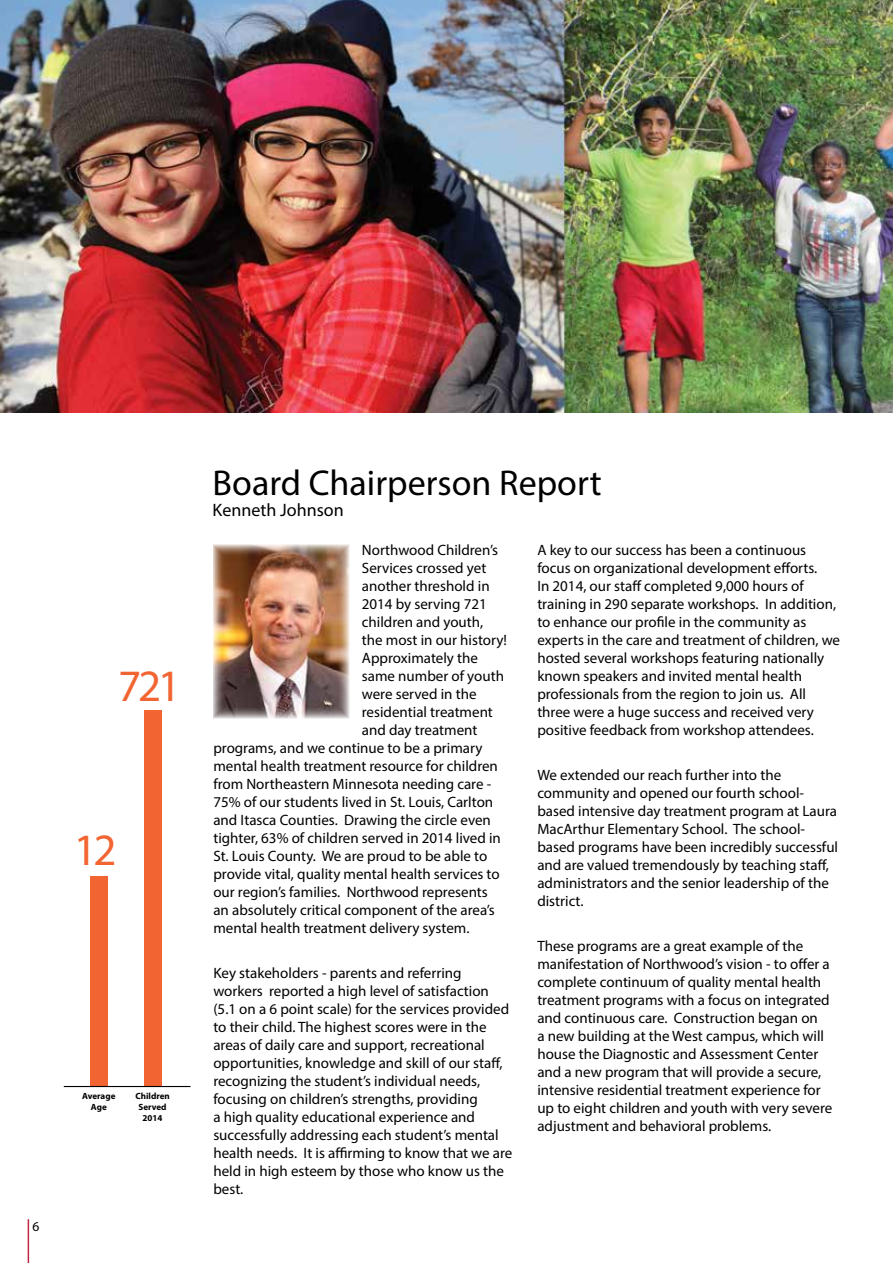
<style>
.page{position:relative;width:893px;height:1263px;background:#fff}
.page>*{position:absolute;margin:0;border:0;box-sizing:border-box;transform-origin:0 0}
.t1{font:45px "Myriad Pro";color:#f26532}
.t2{font:36px "Myriad Pro";color:#000}
.t3{font:18px "Myriad Pro";color:#000}
.t4{font:15px/18px "Myriad Pro";color:#000}
.t5{font:13.5px "Myriad Pro";color:#000}
.t6{font:700 9px/10.8px "Myriad Pro";color:#000;text-align:center}
</style>
<div class="page">
<img style="left:0;top:0;width:893px;height:412px">
<div style="left:90px;top:876px;width:17px;height:210px;background:#f26532"></div>
<div style="left:144px;top:710px;width:17px;height:376px;background:#f26532"></div>
<hr style="left:64px;top:1086px;width:126px;height:1px;background:#000">
<hr style="left:28px;top:1219px;width:1px;height:44px;background:#c02646">
<img style="left:213px;top:545px;width:136px;height:173px">
<h1 class="t1" style="left:118px;top:658px;width:64px">721</h1>
<h1 class="t1" style="left:74px;top:822px;width:44px">12</h1>
<p class="t5" style="left:33px;top:1218px;width:8px">6</p>
<p class="t6" style="left:82px;top:1090px;width:35px">Average<br>Age</p>
<p class="t6" style="left:135px;top:1090px;width:36px">Children<br>Served<br>2014</p>
<h2 class="t2" style="left:213px;top:460px;width:390px">Board Chairperson Report</h2>
<p class="t3" style="left:213px;top:499px;width:133px">Kenneth Johnson</p>
<p class="t4" style="left:362px;top:541px;width:138px">Northwood Children’s</p>
<p class="t4" style="left:362px;top:559px;width:126px">Services crossed yet</p>
<p class="t4" style="left:362px;top:577px;width:129px">another threshold in</p>
<p class="t4" style="left:362px;top:595px;width:127px">2014 by serving 721</p>
<p class="t4" style="left:362px;top:613px;width:123px">children and youth,</p>
<p class="t4" style="left:362px;top:631px;width:147px">the most in our history!</p>
<p class="t4" style="left:362px;top:649px;width:118px">Approximately the</p>
<p class="t4" style="left:362px;top:667px;width:144px">same number of youth</p>
<p class="t4" style="left:362px;top:685px;width:116px">were served in the</p>
<p class="t4" style="left:362px;top:703px;width:133px">residential treatment</p>
<p class="t4" style="left:362px;top:721px;width:117px">and day treatment</p>
<p class="t4" style="left:213px;top:739px;width:271px">programs, and we continue to be a primary</p>
<p class="t4" style="left:213px;top:757px;width:286px">mental health treatment resource for children</p>
<p class="t4" style="left:213px;top:775px;width:279px">from Northeastern Minnesota needing care -</p>
<p class="t4" style="left:213px;top:793px;width:281px">75% of our students lived in St. Louis, Carlton</p>
<p class="t4" style="left:213px;top:811px;width:279px">and Itasca Counties. Drawing the circle even</p>
<p class="t4" style="left:213px;top:829px;width:289px">tighter, 63% of children served in 2014 lived in</p>
<p class="t4" style="left:213px;top:847px;width:275px">St. Louis County. We are proud to be able to</p>
<p class="t4" style="left:213px;top:865px;width:288px">provide vital, quality mental health services to</p>
<p class="t4" style="left:213px;top:883px;width:276px">our region’s families. Northwood represents</p>
<p class="t4" style="left:213px;top:901px;width:283px">an absolutely critical component of the area’s</p>
<p class="t4" style="left:213px;top:919px;width:258px">mental health treatment delivery system.</p>
<p class="t4" style="left:213px;top:964px;width:301px">Key stakeholders - parents and referring workers reported a high level of satisfaction (5.1 on a 6 point scale) for the services provided to their child. The highest scores were in the areas of daily care and support, recreational opportunities, knowledge and skill of our staff, recognizing the student’s individual needs, focusing on children’s strengths, providing<br>a high quality educational experience and successfully addressing each student’s mental health needs. It is affirming to know that we are held in high esteem by those who know us the best.</p>
<p class="t4" style="left:537px;top:541px;width:304px">A key to our success has been a continuous focus on organizational development efforts.<br>In 2014, our staff completed 9,000 hours of training in 290 separate workshops. In addition, to enhance our profile in the community as experts in the care and treatment of children, we hosted several workshops featuring nationally known speakers and invited mental health professionals from the region to join us. All three were a huge success and received very positive feedback from workshop attendees.</p>
<p class="t4" style="left:537px;top:766px;width:302px">We extended our reach further into the community and opened our fourth school&shy;based intensive day treatment program at Laura MacArthur Elementary School. The school&shy;based programs have been incredibly successful and are valued tremendously by teaching staff, administrators and the senior leadership of the district.</p>
<p class="t4" style="left:537px;top:937px;width:296px">These programs are a great example of the manifestation of Northwood’s vision - to offer a complete continuum of quality mental health treatment programs with a focus on integrated and continuous care. Construction began on<br>a new building at the West campus, which will house the Diagnostic and Assessment Center and a new program that will provide a secure, intensive residential treatment experience for up to eight children and youth with very severe adjustment and behavioral problems.</p>
</div>
